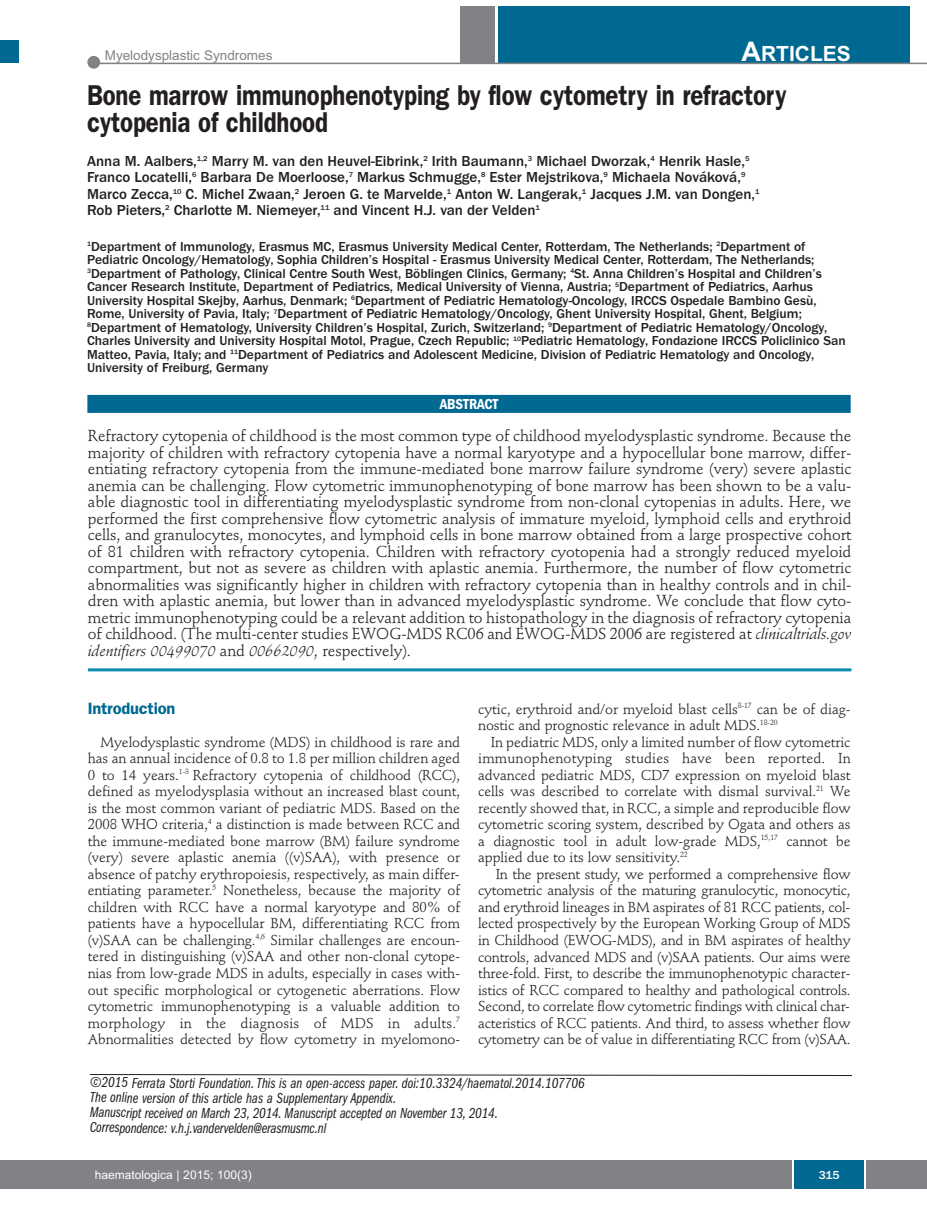
<style>
.page{position:relative;width:927px;height:1225px;background:#fff}
.page>*{position:absolute;margin:0;border:0;box-sizing:border-box;transform-origin:0 0}
.t1{font:600 28.8px/27px "Franklin Gothic";letter-spacing:-.005em;color:#231f20;scale:.83 1}
.t2{font:700 21px "Arial";color:#fff}
.t3{font:600 16.5px "Franklin Gothic";letter-spacing:-.01em;color:#006991}
.t4{font:15.75px/16.5px "Stempel Schneidler";letter-spacing:-.005em;color:#231f20;text-align:justify}
.t5{font:500 15px/16.5px "Franklin Gothic";color:#231f20}
.t6{font:15px/15px "Franklin Gothic Book Cmpr Ital";color:#231f20}
.t7{font:600 condensed 15px "Franklin Gothic";letter-spacing:-.005em;color:#fff}
.t8{font:14.25px/16.5px "Stempel Schneidler";letter-spacing:-.005em;color:#231f20;text-align:justify}
.t9{font:500 13.5px/13.5px "Franklin Gothic";color:#231f20}
.t10{font:13.5px "Arial";color:#808285}
.t11{font:12px "Arial";color:#fff}
.t12{font:500 12px "Franklin Gothic";color:#fff}
.s1{font-size:27px}
.s2{font-style:italic}
</style>
<div class="page">
<div style="left:18px;top:1160px;width:909px;height:28px;background:#808285"></div>
<div style="left:498px;top:6px;width:412px;height:56px;background:#006991"></div>
<div style="left:460px;top:6px;width:34px;height:56px;background:#808285"></div>
<div style="left:87px;top:56px;width:13px;height:13px;background:#808285;border-radius:50%"></div>
<hr style="left:95px;top:63px;width:832px;height:1px;background:#808285">
<div style="left:794px;top:1160px;width:70px;height:28px;background:#006991"></div>
<hr style="left:792px;top:1160px;width:2px;height:28px;background:#fff">
<hr style="left:864px;top:1160px;width:2px;height:28px;background:#fff">
<div style="left:0;top:40px;width:19px;height:22px;background:#006991"></div>
<div style="left:0;top:1160px;width:18px;height:28px;background:#808285"></div>
<svg style="left:90px;top:1074px;width:708px;height:1px"></svg>
<hr style="left:88px;top:668px;width:763px;height:3px;background:#0d8aaf">
<div style="left:87px;top:395px;width:764px;height:18px;background:#006991"></div>
<p class="t10" style="left:105px;top:47px;width:169px">Myelodysplastic Syndromes</p>
<h2 class="t2" style="left:741px;top:42px;width:111px"><span class="s1">A</span>RTICLES</h2>
<h1 class="t1" style="left:87px;top:84px;width:844px">Bone marrow immunophenotyping by flow cytometry in refractory cytopenia of childhood</h1>
<p class="t5" style="left:87px;top:152px;width:674px">Anna M. Aalbers,<sup>1,2</sup> Marry M. van den Heuvel-Eibrink,<sup>2</sup> Irith Baumann,<sup>3</sup> Michael Dworzak,<sup>4</sup> Henrik Hasle,<sup>5<br></sup>Franco Locatelli,<sup>6</sup> Barbara De Moerloose,<sup>7</sup> Markus Schmugge,<sup>8</sup> Ester Mejstrikova,<sup>9</sup> Michaela Nováková,<sup>9<br></sup>Marco Zecca,<sup>10</sup> C. Michel Zwaan,<sup>2</sup> Jeroen G. te Marvelde,<sup>1</sup> Anton W. Langerak,<sup>1</sup> Jacques J.M. van Dongen,<sup>1<br></sup>Rob Pieters,<sup>2</sup> Charlotte M. Niemeyer,<sup>11</sup> and Vincent H.J. van der Velden<sup>1</sup></p>
<p class="t9" style="left:87px;top:239px;width:760px"><sup>1</sup>Department of Immunology, Erasmus MC, Erasmus University Medical Center, Rotterdam, The Netherlands; <sup>2</sup>Department of Pediatric Oncology/Hematology, Sophia Children’s Hospital - Erasmus University Medical Center, Rotterdam, The Netherlands; <sup>3</sup>Department of Pathology, Clinical Centre South West, Böblingen Clinics, Germany; <sup>4</sup>St. Anna Children’s Hospital and Children’s Cancer Research Institute, Department of Pediatrics, Medical University of Vienna, Austria; <sup>5</sup>Department of Pediatrics, Aarhus University Hospital Skejby, Aarhus, Denmark; <sup>6</sup>Department of Pediatric Hematology-Oncology, IRCCS Ospedale Bambino Gesù, Rome, University of Pavia, Italy; <sup>7</sup>Department of Pediatric Hematology/Oncology, Ghent University Hospital, Ghent, Belgium; <sup>8</sup>Department of Hematology, University Children’s Hospital, Zurich, Switzerland; <sup>9</sup>Department of Pediatric Hematology/Oncology, Charles University and University Hospital Motol, Prague, Czech Republic; <sup>10</sup>Pediatric Hematology, Fondazione IRCCS Policlinico San Matteo, Pavia, Italy; and <sup>11</sup>Department of Pediatrics and Adolescent Medicine, Division of Pediatric Hematology and Oncology, University of Freiburg, Germany</p>
<p class="t7" style="left:440px;top:399px;width:60px">ABSTRACT</p>
<p class="t4" style="left:88px;top:429px;width:765px">Refractory cytopenia of childhood is the most common type of childhood myelodysplastic syndrome. Because the majority of children with refractory cytopenia have a normal karyotype and a hypocellular bone marrow, differ&shy;entiating refractory cytopenia from the immune-mediated bone marrow failure syndrome (very) severe aplastic anemia can be challenging. Flow cytometric immunophenotyping of bone marrow has been shown to be a valu&shy;able diagnostic tool in differentiating myelodysplastic syndrome from non-clonal cytopenias in adults. Here, we performed the first comprehensive flow cytometric analysis of immature myeloid, lymphoid cells and erythroid cells, and granulocytes, monocytes, and lymphoid cells in bone marrow obtained from a large prospective cohort of 81 children with refractory cytopenia. Children with refractory cyotopenia had a strongly reduced myeloid compartment, but not as severe as children with aplastic anemia. Furthermore, the number of flow cytometric abnormalities was significantly higher in children with refractory cytopenia than in healthy controls and in chil&shy;dren with aplastic anemia, but lower than in advanced myelodysplastic syndrome. We conclude that flow cyto&shy;metric immunophenotyping could be a relevant addition to histopathology in the diagnosis of refractory cytopenia of childhood. (The multi-center studies EWOG-MDS RC06 and EWOG-MDS 2006 are registered at <span class="s2">clinicaltrials.gov identifiers 00499070</span> and <span class="s2">00662090</span>, respectively).</p>
<p class="t3" style="left:88px;top:702px;width:89px">Introduction</p>
<p class="t8" style="left:88px;top:735px;width:374px;text-indent:13px">Myelodysplastic syndrome (MDS) in childhood is rare and has an annual incidence of 0.8 to 1.8 per million children aged 0 to 14 years.<sup>1-3</sup> Refractory cytopenia of childhood (RCC), defined as myelodysplasia without an increased blast count, is the most common variant of pediatric MDS. Based on the 2008 WHO criteria,<sup>4</sup> a distinction is made between RCC and the immune-mediated bone marrow (BM) failure syndrome (very) severe aplastic anemia ((v)SAA), with presence or absence of patchy erythropoiesis, respectively, as main differ&shy;entiating parameter.<sup>5</sup> Nonetheless, because the majority of children with RCC have a normal karyotype and 80% of patients have a hypocellular BM, differentiating RCC from (v)SAA can be challenging.<sup>4,6</sup> Similar challenges are encoun&shy;tered in distinguishing (v)SAA and other non-clonal cytope&shy;nias from low-grade MDS in adults, especially in cases with&shy;out specific morphological or cytogenetic aberrations. Flow cytometric immunophenotyping is a valuable addition to morphology in the diagnosis of MDS in adults.<sup>7<br></sup>Abnormalities detected by flow cytometry in myelomono-</p>
<p class="t8" style="left:478px;top:702px;width:374px">cytic, erythroid and/or myeloid blast cells<sup>8-17</sup> can be of diag&shy;nostic and prognostic relevance in adult MDS.<sup>18-20</sup></p>
<p class="t8" style="left:478px;top:735px;width:374px;text-indent:13px">In pediatric MDS, only a limited number of flow cytometric immunophenotyping studies have been reported. In advanced pediatric MDS, CD7 expression on myeloid blast cells was described to correlate with dismal survival.<sup>21</sup> We recently showed that, in RCC, a simple and reproducible flow cytometric scoring system, described by Ogata and others as a diagnostic tool in adult low-grade MDS,<sup>15,17</sup> cannot be applied due to its low sensitivity.<sup>22</sup></p>
<p class="t8" style="left:478px;top:867px;width:374px;text-indent:18px">In the present study, we performed a comprehensive flow cytometric analysis of the maturing granulocytic, monocytic, and erythroid lineages in BM aspirates of 81 RCC patients, col&shy;lected prospectively by the European Working Group of MDS in Childhood (EWOG-MDS), and in BM aspirates of healthy controls, advanced MDS and (v)SAA patients. Our aims were three-fold. First, to describe the immunophenotypic character&shy;istics of RCC compared to healthy and pathological controls.<br>Second, to correlate flow cytometric findings with clinical char&shy;acteristics of RCC patients. And third, to assess whether flow cytometry can be of value in differentiating RCC from (v)SAA.</p>
<p class="t6" style="left:90px;top:1076px;width:497px">©2015 Ferrata Storti Foundation. This is an open-access paper. doi:10.3324/haematol.2014.107706<br>The online version of this article has a Supplementary Appendix.<br>Manuscript received on March 23, 2014. Manuscript accepted on November 13, 2014.<br>Correspondence: v.h.j.vandervelden@erasmusmc.nl</p>
<p class="t11" style="left:95px;top:1167px;width:158px">haematologica | 2015; 100(3)</p>
<p class="t12" style="left:819px;top:1167px;width:22px">315</p>
</div>
